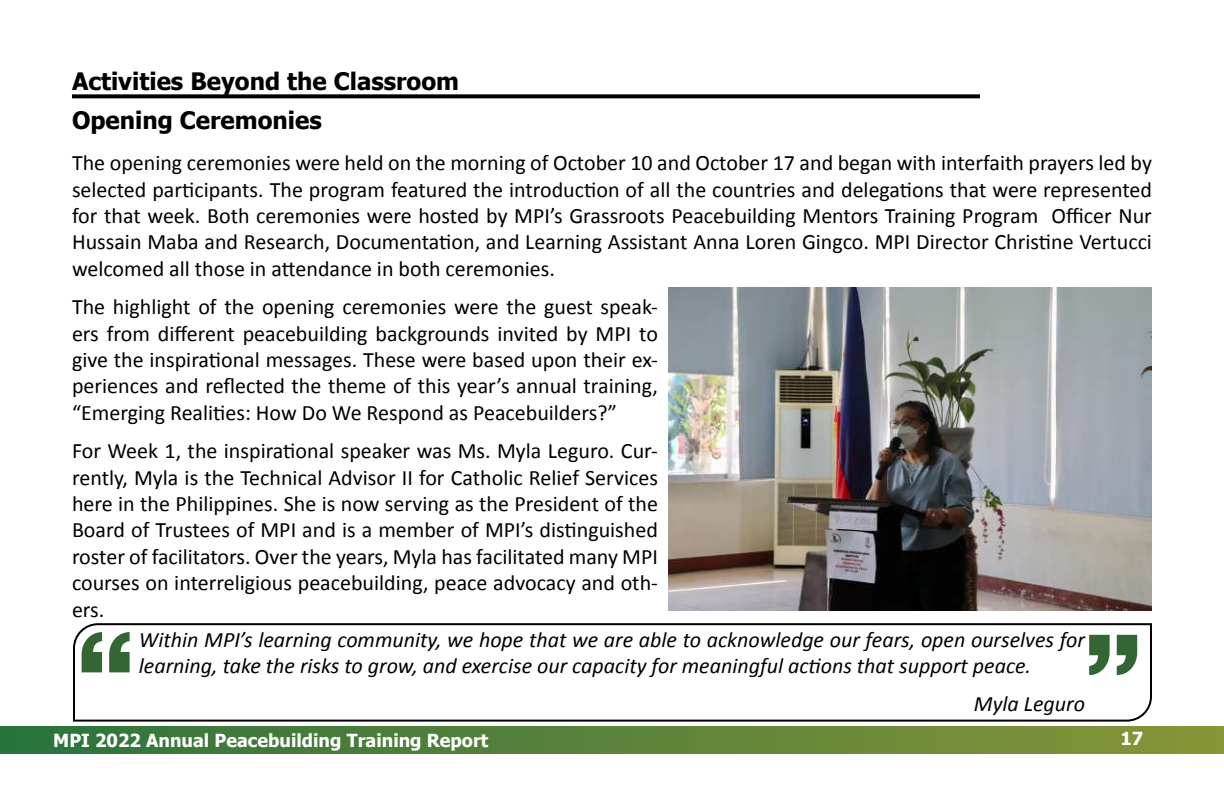
<style>
.page{position:relative;width:1224px;height:792px;background:#fff}
.page>*{position:absolute;margin:0;border:0;box-sizing:border-box;transform-origin:0 0}
.t1{font:700 24px/38.8px "Tahoma";color:#000}
.t2{font:22px/26.4px "Calibri";color:#000;text-align:justify}
.t3{font:italic 22px/26.4px "Calibri";color:#000}
.t4{font:700 18px "Tahoma";color:#fff}
</style>
<div class="page">
<div style="left:0;top:726px;width:1224px;height:28px;background:linear-gradient(to right,#2c723d,#889537)"></div>
<svg style="left:73px;top:623px;width:1079px;height:99px"></svg>
<svg style="left:72px;top:94px;width:908px;height:4px;background:#161616"></svg>
<img style="left:668px;top:288px;width:484px;height:323px">
<svg style="left:1089px;top:635px;width:48px;height:40px"></svg>
<svg style="left:82px;top:632px;width:48px;height:40px"></svg>
<p class="t1" style="left:72px;top:61px;width:389px">Activities Beyond the Classroom<br>Opening Ceremonies</p>
<p class="t2" style="left:72px;top:149px;width:1082px">The opening ceremonies were held on the morning of October 10 and October 17 and began with interfaith prayers led by selected participants. The program featured the introduction of all the countries and delegations that were represented for that week. Both ceremonies were hosted by MPI’s Grassroots Peacebuilding Mentors Training Program Officer Nur Hussain Maba and Research, Documentation, and Learning Assistant Anna Loren Gingco. MPI Director Christine Vertucci welcomed all those in attendance in both ceremonies.</p>
<p class="t2" style="left:72px;top:293px;width:588px">The highlight of the opening ceremonies were the guest speak&shy;ers from different peacebuilding backgrounds invited by MPI to give the inspirational messages. These were based upon their ex&shy;periences and reflected the theme of this year’s annual training, “Emerging Realities: How Do We Respond as Peacebuilders?”</p>
<p class="t2" style="left:72px;top:437px;width:588px">For Week 1, the inspirational speaker was Ms. Myla Leguro. Cur&shy;rently, Myla is the Technical Advisor II for Catholic Relief Services here in the Philippines. She is now serving as the President of the Board of Trustees of MPI and is a member of MPI’s distinguished roster of facilitators. Over the years, Myla has facilitated many MPI courses on interreligious peacebuilding, peace advocacy and oth&shy;ers.</p>
<p class="t3" style="left:139px;top:625px;width:948px">Within MPI’s learning community, we hope that we are able to acknowledge our fears, open ourselves for learning, take the risks to grow, and exercise our capacity for meaningful actions that support peace.</p>
<p class="t3" style="left:974px;top:690px;width:113px">Myla Leguro</p>
<p class="t4" style="left:53px;top:728px;width:437px">MPI 2022 Annual Peacebuilding Training Report</p>
<p class="t4" style="left:1120px;top:726px;width:24px">17</p>
</div>
